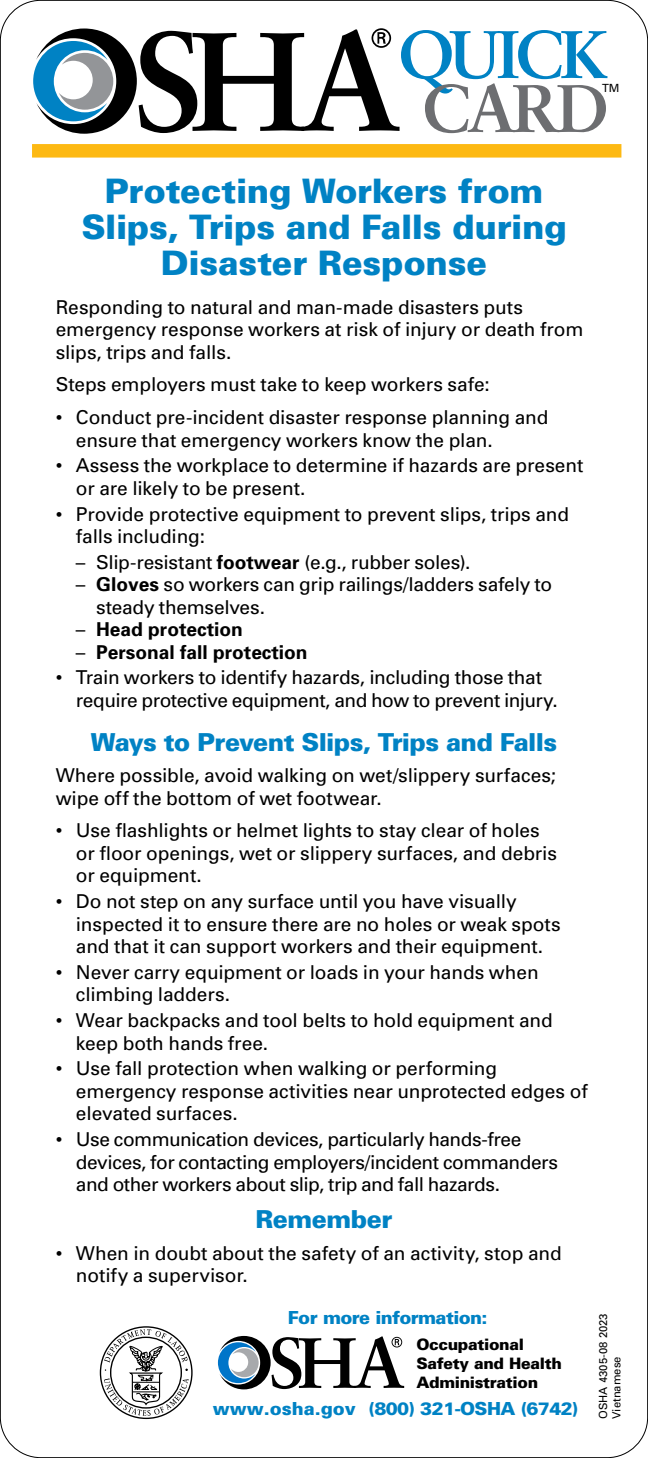
<style>
.page{position:relative;width:648px;height:1458px;background:#fff}
.page>*{position:absolute;margin:0;border:0;box-sizing:border-box;transform-origin:0 0}
.t1{font:700 67.5px/54px "Sabon";letter-spacing:-.06em;color:#0082c4;text-align:center}
.t2{font:900 33.75px/36px "Univers";letter-spacing:-.01em;color:#0082c4;text-align:center}
.Subhead{font:900 24.75px "Univers";letter-spacing:-.025em;color:#0082c4}
.Bodytext{font:19.12px/22.5px "Univers";letter-spacing:-.005em;color:#000}
.Bodytext-2{font:19.12px/22.5px "Univers";letter-spacing:-.025em;color:#000}
.t3{font:700 19.12px "Univers";color:#000}
.t4{font:900 18px "Univers";letter-spacing:-.03em;color:#0082c4}
.t5{font:900 18px "Univers";color:#0082c4}
.t6{font:900 15.75px "Univers";letter-spacing:-.02em;color:#000}
.t7{font:11.25px/13.5px "Univers";color:#000}
.s1{color:#6d6e71}
.s2{font-weight:700}
.s3{font-weight:400}
</style>
<div class="page">
<svg style="left:218px;top:1336px;width:186px;height:53px"></svg>
<svg style="left:104px;top:1329px;width:85px;height:87px"></svg>
<svg style="left:33px;top:28px;width:367px;height:106px"></svg>
<div style="left:32px;top:144px;width:589px;height:14px;background:#fdb913"></div>
<p class="t1" style="left:398px;top:26px;width:212px">QUICK<br><span class="s1">CARD</span></p>
<p class="t7" style="left:602px;top:81px;width:19px">TM</p>
<h1 class="t2" style="left:81px;top:172px;width:487px">Protecting Workers from<br>Slips, Trips and Falls during<br>Disaster Response</h1>
<p class="Bodytext" style="left:56px;top:295px;width:529px">Responding to natural and man-made disasters puts emergency response workers at risk of injury or death from slips, trips and falls.</p>
<p class="Bodytext" style="left:56px;top:373px;width:436px">Steps employers must take to keep workers safe:</p>
<p class="Bodytext" style="left:76px;top:406px;width:474px;text-indent:-20px">• Conduct pre-incident disaster response planning and ensure that emergency workers know the plan.</p>
<p class="Bodytext" style="left:76px;top:454px;width:509px;text-indent:-20px">• Assess the workplace to determine if hazards are present or are likely to be present.</p>
<p class="Bodytext" style="left:76px;top:502px;width:495px;text-indent:-20px">• Provide protective equipment to prevent slips, trips and falls including:</p>
<p class="Bodytext" style="left:76px;top:550px;width:396px">– Slip-resistant <span class="s2">footwear</span> (e.g., rubber soles).</p>
<p class="Bodytext" style="left:96px;top:573px;width:458px;text-indent:-20px">– <span class="s2">Gloves</span> so workers can grip railings/ladders safely to steady themselves.</p>
<p class="t3" style="left:76px;top:617px;width:168px"><span class="s3">–</span> Head protection</p>
<p class="t3" style="left:76px;top:640px;width:233px"><span class="s3">–</span> Personal fall protection</p>
<p class="Bodytext" style="left:76px;top:666px;width:483px;text-indent:-20px">• Train workers to identify hazards, including those that require protective equipment, and how to prevent injury.</p>
<h2 class="Subhead" style="left:91px;top:727px;width:468px">Ways to Prevent Slips, Trips and Falls</h2>
<p class="Bodytext" style="left:56px;top:764px;width:502px">Where possible, avoid walking on wet/slippery surfaces; wipe off the bottom of wet footwear.</p>
<p class="Bodytext" style="left:76px;top:819px;width:483px;text-indent:-20px">• Use flashlights or helmet lights to stay clear of holes or floor openings, wet or slippery surfaces, and debris or equipment.</p>
<p class="Bodytext" style="left:76px;top:890px;width:486px;text-indent:-20px">• Do not step on any surface until you have visually inspected it to ensure there are no holes or weak spots and that it can support workers and their equipment.</p>
<p class="Bodytext" style="left:76px;top:961px;width:464px;text-indent:-20px">• Never carry equipment or loads in your hands when climbing ladders.</p>
<p class="Bodytext" style="left:76px;top:1009px;width:478px;text-indent:-20px">• Wear backpacks and tool belts to hold equipment and keep both hands free.</p>
<p class="Bodytext" style="left:76px;top:1057px;width:513px;text-indent:-20px">• Use fall protection when walking or performing emergency response activities near unprotected edges of elevated surfaces.</p>
<p class="Bodytext-2" style="left:76px;top:1128px;width:484px;text-indent:-20px">• Use communication devices, particularly hands-free devices, for contacting employers/incident commanders and other workers about slip, trip and fall hazards.</p>
<h2 class="Subhead" style="left:256px;top:1204px;width:138px">Remember</h2>
<p class="Bodytext" style="left:76px;top:1241px;width:487px;text-indent:-20px">• When in doubt about the safety of an activity, stop and notify a supervisor.</p>
<p class="t4" style="left:288px;top:1306px;width:201px">For more information:</p>
<p class="t6" style="left:416px;top:1334px;width:109px">Occupational</p>
<p class="t6" style="left:416px;top:1353px;width:147px">Safety and Health</p>
<p class="t6" style="left:416px;top:1373px;width:123px">Administration</p>
<p class="t5" style="left:213px;top:1397px;width:144px">www.osha.gov</p>
<p class="t4" style="left:369px;top:1397px;width:211px">(800) 321-OSHA (6742)</p>
<p class="t7" style="left:596px;top:1419px;width:107px;rotate:-90deg">OSHA 4305-08 2023<br>Vietnamese</p>
</div>
